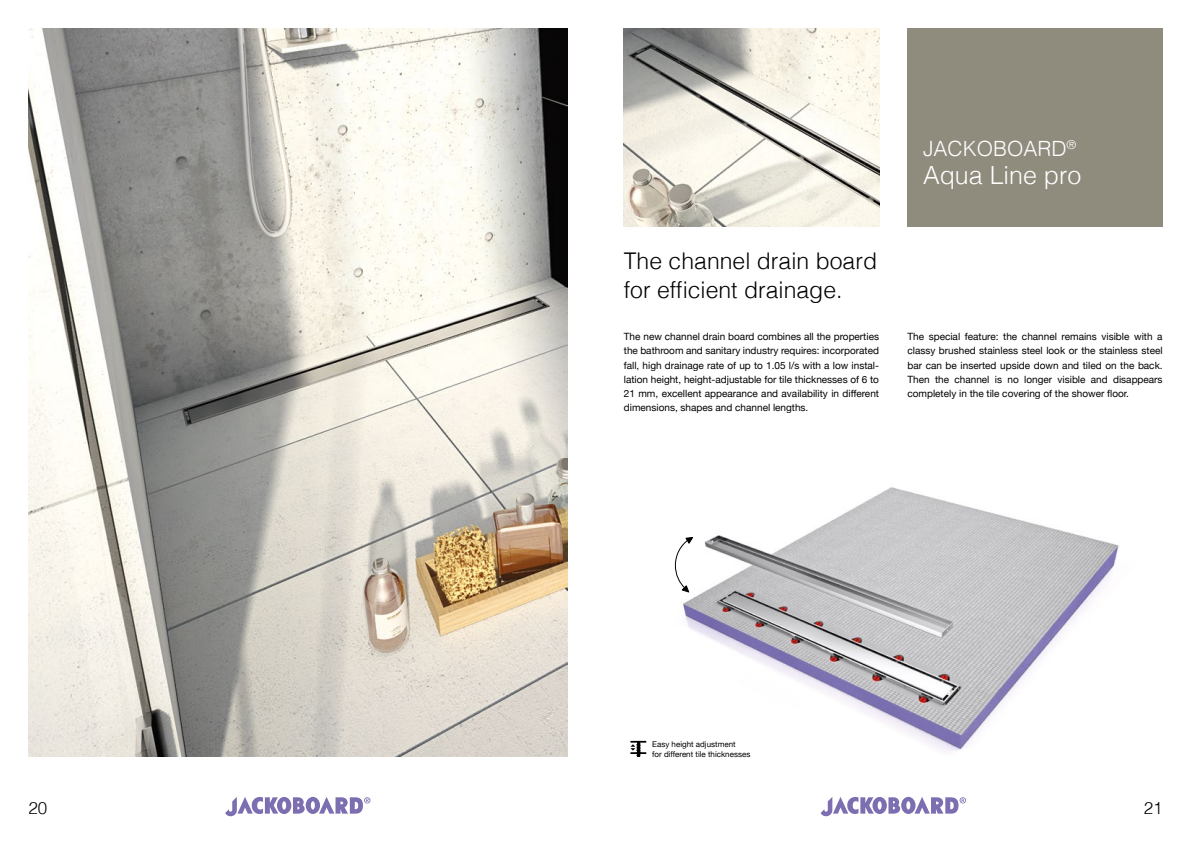
<style>
.page{position:relative;width:1191px;height:842px;background:#fff}
.page>*{position:absolute;margin:0;border:0;box-sizing:border-box;transform-origin:0 0}
.t1{font:300 25px "Helvetica";color:#fff}
.t2{font:300 23px/28.3px "Helvetica";color:#000}
.t3{font:300 21px "Helvetica";color:#fff}
.t4{font:300 17px "Helvetica";color:#000}
.t5{font:10px/14.2px "Helvetica Neue";color:#000;text-align:justify}
.t6{font:8px/9.6px "Helvetica Neue";color:#000}
</style>
<div class="page">
<div style="left:907px;top:28px;width:255px;height:199px;background:#8f8c7e"></div>
<img style="left:624px;top:28px;width:255px;height:199px">
<img style="left:683px;top:487px;width:436px;height:265px">
<img style="left:28px;top:28px;width:539px;height:729px">
<svg style="left:225px;top:796px;width:145px;height:20px"></svg>
<svg style="left:820px;top:796px;width:146px;height:20px"></svg>
<div style="left:609px;top:729px;width:179px;height:39px;background:#fff"></div>
<svg style="left:630px;top:741px;width:16px;height:16px"></svg>
<svg style="left:674px;top:536px;width:20px;height:57px"></svg>
<p class="t4" style="left:28px;top:793px;width:20px">20</p>
<p class="t2" style="left:624px;top:245px;width:255px">The channel drain board for efficient drainage.</p>
<p class="t5" style="left:624px;top:330px;width:257px">The new channel drain board combines all the properties the bathroom and sanitary industry requires: incorporated fall, high drainage rate of up to 1.05 l/s with a low instal&shy;lation height, height-adjustable for tile thicknesses of 6 to 21 mm, excellent appearance and availability in different dimensions, shapes and channel lengths.</p>
<p class="t3" style="left:923px;top:131px;width:155px">JACKOBOARD<sup>®</sup></p>
<p class="t1" style="left:923px;top:154px;width:160px">Aqua Line pro</p>
<p class="t5" style="left:907px;top:330px;width:257px">The special feature: the channel remains visible with a classy brushed stainless steel look or the stainless steel bar can be inserted upside down and tiled on the back.<br>Then the channel is no longer visible and disappears completely in the tile covering of the shower floor.</p>
<p class="t6" style="left:652px;top:740px;width:100px">Easy height adjustment<br>for different tile thicknesses</p>
<p class="t4" style="left:1143px;top:793px;width:20px">21</p>
</div>
